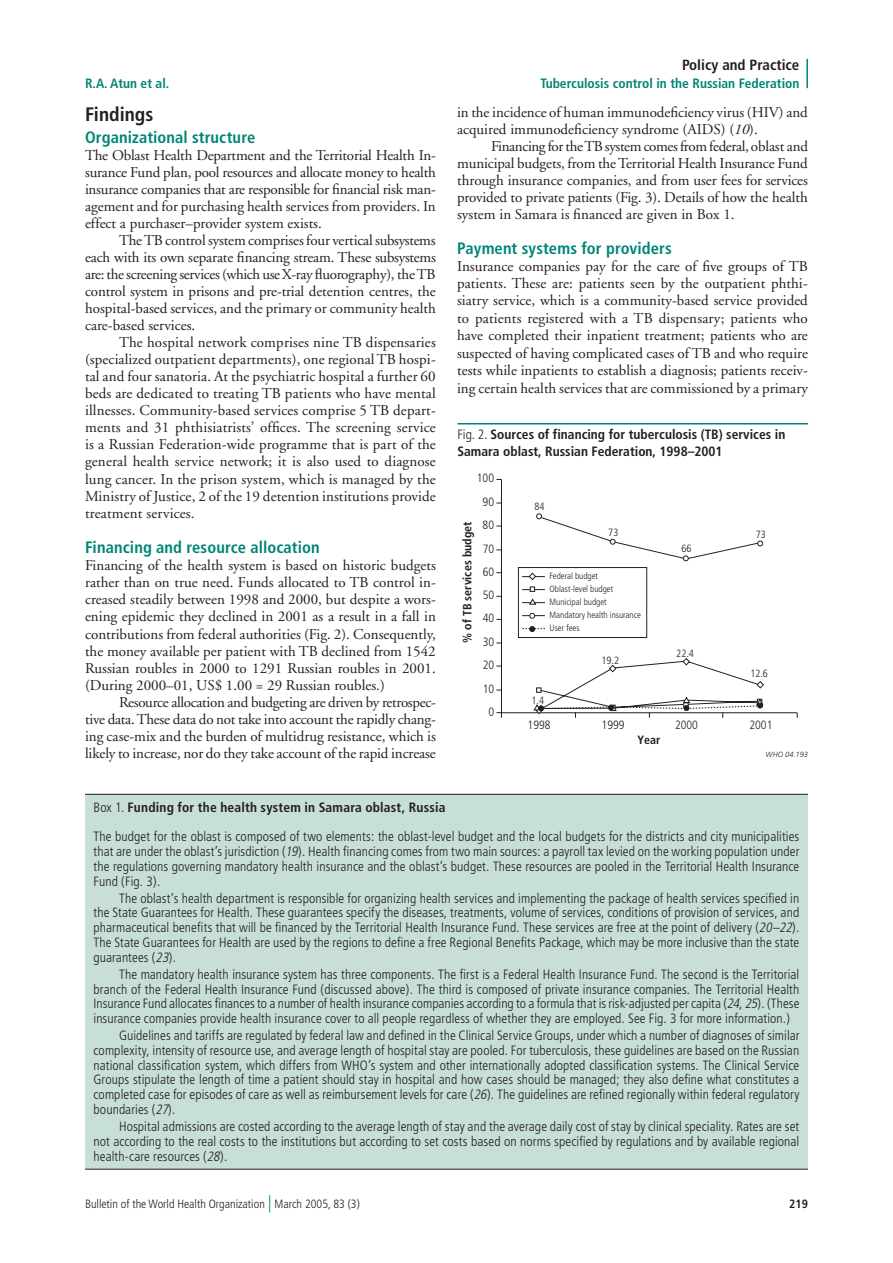
<style>
.page{position:relative;width:893px;height:1263px;background:#fff}
.page>*{position:absolute;margin:0;border:0;box-sizing:border-box;transform-origin:0 0}
.t1{font:700 condensed 19.5px "Frutiger";color:#231f20}
.t2{font:700 condensed 16.5px "Frutiger";letter-spacing:.005em;color:#008575}
.t3{font:15px/17px "Adobe Garamond";color:#231f20;text-align:justify}
.t4{font:700 condensed 15px "Frutiger";color:#231f20}
.t5{font:300 condensed 13.5px/14.9px "Frutiger";letter-spacing:.005em;color:#231f20;text-align:justify}
.t6{font:700 condensed 13.5px/16.5px "Frutiger";color:#231f20}
.t7{font:700 condensed 13.5px "Frutiger";color:#008575}
.t8{font:300 condensed 12px/23.4px "Frutiger";color:#231f20}
.t9{font:700 condensed 12px "Frutiger";color:#231f20}
.t10{font:300 condensed 10.5px "Frutiger";color:#231f20}
.t11{font:300 condensed 9px/13px "Frutiger";color:#231f20}
.t12{font:italic 300 7.5px "Frutiger";color:#231f20}
.s1{font-weight:700}
.s2{font-style:italic}
.s3{font-weight:300}
.s4{font-size:18px;color:#008575}
</style>
<div class="page">
<hr style="left:806px;top:59px;width:2px;height:29px;background:#008575">
<div style="left:85px;top:794px;width:723px;height:375px;background:#c7ded9"></div>
<hr style="left:85px;top:794px;width:723px;height:1px;background:#231f20">
<hr style="left:85px;top:1169px;width:723px;height:1px;background:#231f20">
<hr style="left:457px;top:423px;width:351px;height:1px;background:#008575">
<svg style="left:496px;top:478px;width:302px;height:240px"></svg>
<svg style="left:518px;top:513px;width:246px;height:205px"></svg>
<p class="t4" style="left:682px;top:56px;width:119px">Policy and Practice</p>
<p class="t7" style="left:85px;top:75px;width:86px">R.A. Atun et al.</p>
<p class="t7" style="left:540px;top:75px;width:261px">Tuberculosis control in the Russian Federation</p>
<h1 class="t1" style="left:85px;top:103px;width:70px">Findings</h1>
<p class="t2" style="left:85px;top:128px;width:172px">Organizational structure</p>
<p class="t3" style="left:85px;top:147px;width:352px">The Oblast Health Department and the Territorial Health In&shy;surance Fund plan, pool resources and allocate money to health insurance companies that are responsible for financial risk man&shy;agement and for purchasing health services from providers. In effect a purchaser–provider system exists.</p>
<p class="t3" style="left:85px;top:232px;width:352px;text-indent:34px">The TB control system comprises four vertical subsystems each with its own separate financing stream. These subsystems are: the screening services (which use X-ray fluorography), the TB control system in prisons and pre-trial detention centres, the hospital-based services, and the primary or community health care-based services.</p>
<p class="t3" style="left:85px;top:334px;width:352px;text-indent:34px">The hospital network comprises nine TB dispensaries (specialized outpatient departments), one regional TB hospi&shy;tal and four sanatoria. At the psychiatric hospital a further 60 beds are dedicated to treating TB patients who have mental illnesses. Community-based services comprise 5 TB depart&shy;ments and 31 phthisiatrists’ offices. The screening service is a Russian Federation-wide programme that is part of the general health service network; it is also used to diagnose lung cancer. In the prison system, which is managed by the Ministry of Justice, 2 of the 19 detention institutions provide treatment services.</p>
<p class="t2" style="left:85px;top:537px;width:236px">Financing and resource allocation</p>
<p class="t3" style="left:85px;top:557px;width:352px">Financing of the health system is based on historic budgets rather than on true need. Funds allocated to TB control in&shy;creased steadily between 1998 and 2000, but despite a wors&shy;ening epidemic they declined in 2001 as a result in a fall in contributions from federal authorities (Fig. 2). Consequently, the money available per patient with TB declined from 1542<br>Russian roubles in 2000 to 1291 Russian roubles in 2001. (During 2000–01, US$ 1.00 = 29 Russian roubles.)</p>
<p class="t3" style="left:85px;top:694px;width:352px;text-indent:34px">Resource allocation and budgeting are driven by retrospec&shy;tive data. These data do not take into account the rapidly chang&shy;ing case-mix and the burden of multidrug resistance, which is likely to increase, nor do they take account of the rapid increase</p>
<p class="t5" style="left:94px;top:792px;width:707px;line-height:29.7px">Box 1. <span class="s1">Funding for the health system in Samara oblast, Russia<br></span>The budget for the oblast is composed of two elements: the oblast-level budget and the local budgets for the districts and city municipalities</p>
<p class="t5" style="left:94px;top:844px;width:707px">that are under the oblast’s jurisdiction (<span class="s2">19</span>). Health financing comes from two main sources: a payroll tax levied on the working population under the regulations governing mandatory health insurance and the oblast’s budget. These resources are pooled in the Territorial Health Insurance Fund (Fig. 3).</p>
<p class="t5" style="left:94px;top:891px;width:707px;text-indent:26px">The oblast’s health department is responsible for organizing health services and implementing the package of health services specified in the State Guarantees for Health. These guarantees specify the diseases, treatments, volume of services, conditions of provision of services, and pharmaceutical benefits that will be financed by the Territorial Health Insurance Fund. These services are free at the point of delivery (<span class="s2">20–22</span>).<br>The State Guarantees for Health are used by the regions to define a free Regional Benefits Package, which may be more inclusive than the state guarantees (<span class="s2">23</span>).</p>
<p class="t5" style="left:94px;top:967px;width:707px;text-indent:26px">The mandatory health insurance system has three components. The first is a Federal Health Insurance Fund. The second is the Territorial branch of the Federal Health Insurance Fund (discussed above). The third is composed of private insurance companies. The Territorial Health Insurance Fund allocates finances to a number of health insurance companies according to a formula that is risk-adjusted per capita (<span class="s2">24</span>, <span class="s2">25</span>). (These insurance companies provide health insurance cover to all people regardless of whether they are employed. See Fig. 3 for more information.)</p>
<p class="t5" style="left:94px;top:1028px;width:707px;text-indent:26px">Guidelines and tariffs are regulated by federal law and defined in the Clinical Service Groups, under which a number of diagnoses of similar complexity, intensity of resource use, and average length of hospital stay are pooled. For tuberculosis, these guidelines are based on the Russian national classification system, which differs from WHO’s system and other internationally adopted classification systems. The Clinical Service Groups stipulate the length of time a patient should stay in hospital and how cases should be managed; they also define what constitutes a completed case for episodes of care as well as reimbursement levels for care (<span class="s2">26</span>). The guidelines are refined regionally within federal regulatory boundaries (<span class="s2">27</span>).</p>
<p class="t5" style="left:94px;top:1119px;width:707px;text-indent:26px">Hospital admissions are costed according to the average length of stay and the average daily cost of stay by clinical speciality. Rates are set not according to the real costs to the institutions but according to set costs based on norms specified by regulations and by available regional health-care resources (<span class="s2">28</span>).</p>
<p class="t3" style="left:457px;top:104px;width:352px">in the incidence of human immunodeficiency virus (HIV) and acquired immunodeficiency syndrome (AIDS) (<span class="s2">10</span>).</p>
<p class="t3" style="left:457px;top:138px;width:353px;text-indent:34px">Financing for the TB system comes from federal, oblast and municipal budgets, from the Territorial Health Insurance Fund through insurance companies, and from user fees for services provided to private patients (Fig. 3). Details of how the health system in Samara is financed are given in Box 1.</p>
<p class="t2" style="left:457px;top:239px;width:216px">Payment systems for providers</p>
<p class="t3" style="left:457px;top:258px;width:353px;line-height:17.4px">Insurance companies pay for the care of five groups of TB patients. These are: patients seen by the outpatient phthi&shy;siatry service, which is a community-based service provided to patients registered with a TB dispensary; patients who have completed their inpatient treatment; patients who are suspected of having complicated cases of TB and who require tests while inpatients to establish a diagnosis; patients receiv&shy;ing certain health services that are commissioned by a primary</p>
<p class="t6" style="left:457px;top:426px;width:329px"><span class="s3">Fig. 2.</span> Sources of financing for tuberculosis (TB) services in<br>Samara oblast, Russian Federation, 1998–2001</p>
<p class="t8" style="left:477px;top:467px;width:19px">100</p>
<p class="t8" style="left:483px;top:490px;width:13px;line-height:23px">90<br>80</p>
<p class="t10" style="left:535px;top:501px;width:12px">84</p>
<p class="t9" style="left:460px;top:643px;width:123px;rotate:-90deg">% of TB services budget</p>
<p class="t10" style="left:608px;top:526px;width:12px">73</p>
<p class="t10" style="left:756px;top:528px;width:12px">73</p>
<p class="t8" style="left:483px;top:537px;width:13px;text-align:justify">70<br>60<br>50<br>40<br>30<br>20<br>10</p>
<p class="t10" style="left:681px;top:543px;width:12px">66</p>
<p class="t11" style="left:550px;top:570px;width:93px">Federal budget<br>Oblast-level budget<br>Municipal budget<br>Mandatory health insurance<br>User fees</p>
<p class="t10" style="left:676px;top:647px;width:19px">22.4</p>
<p class="t10" style="left:601px;top:654px;width:19px">19.2</p>
<p class="t10" style="left:750px;top:668px;width:19px">12.6</p>
<p class="t10" style="left:531px;top:694px;width:14px">1.4</p>
<p class="t8" style="left:488px;top:700px;width:7px">0</p>
<p class="t8" style="left:528px;top:713px;width:25px">1998</p>
<p class="t8" style="left:602px;top:713px;width:25px">1999</p>
<p class="t8" style="left:675px;top:713px;width:25px">2000</p>
<p class="t8" style="left:749px;top:713px;width:25px">2001</p>
<p class="t9" style="left:637px;top:732px;width:24px">Year</p>
<p class="t12" style="left:766px;top:750px;width:44px">WHO 04.193</p>
<p class="t8" style="left:85px;top:1192px;width:276px">Bulletin of the World Health Organization <span class="s4">|</span> March 2005, 83 (3)</p>
<p class="t9" style="left:789px;top:1197px;width:20px">219</p>
</div>
